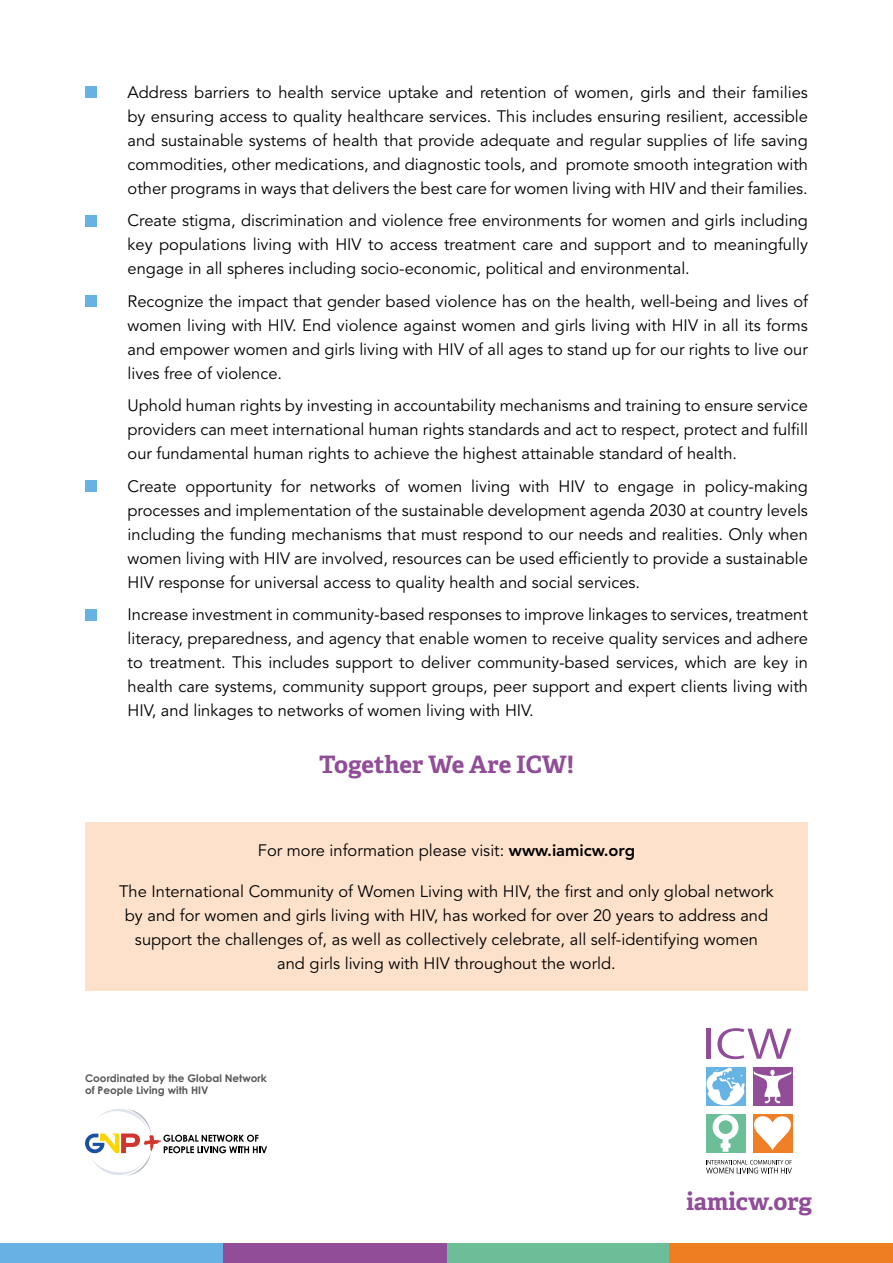
<style>
.page{position:relative;width:893px;height:1263px;background:#fff}
.page>*{position:absolute;margin:0;border:0;box-sizing:border-box;transform-origin:0 0}
.t1{font:700 24px "Adelle PE";letter-spacing:-.005em;color:#914d98}
.t2{font:16.5px/24px "Avenir LT Std";color:#000;text-align:justify}
.t3{font:700 10.5px/12.6px "Century Gothic Pro";color:#575756}
.s1{font-weight:800}
</style>
<div class="page">
<div style="left:85px;top:86px;width:12px;height:12px;background:#67b1e3"></div>
<div style="left:85px;top:215px;width:12px;height:11px;background:#67b1e3"></div>
<div style="left:85px;top:295px;width:12px;height:12px;background:#67b1e3"></div>
<div style="left:85px;top:480px;width:12px;height:12px;background:#67b1e3"></div>
<div style="left:85px;top:609px;width:12px;height:12px;background:#67b1e3"></div>
<div style="left:0;top:1244px;width:223px;height:19px;background:#67b1e3"></div>
<div style="left:446px;top:1244px;width:224px;height:19px;background:#6cbe99"></div>
<div style="left:223px;top:1244px;width:223px;height:19px;background:#914d98"></div>
<div style="left:670px;top:1244px;width:223px;height:19px;background:#ef7e23"></div>
<svg style="left:706px;top:1105px;width:39px;height:1px"></svg>
<div style="left:753px;top:1067px;width:39px;height:39px;background:#914d98"></div>
<div style="left:706px;top:1114px;width:39px;height:38px;background:#6cbe99"></div>
<div style="left:753px;top:1114px;width:39px;height:38px;background:#f07e26"></div>
<svg style="left:713px;top:1114px;width:25px;height:38px"></svg>
<svg style="left:706px;top:1067px;width:39px;height:38px"></svg>
<svg style="left:754px;top:1070px;width:37px;height:33px"></svg>
<svg style="left:754px;top:1116px;width:39px;height:34px"></svg>
<hr style="left:707px;top:1028px;width:4px;height:31px;background:#914d98">
<svg style="left:717px;top:1028px;width:74px;height:31px"></svg>
<svg style="left:706px;top:1160px;width:86px;height:13px"></svg>
<div style="left:85px;top:822px;width:723px;height:168px;background:#fde1ca"></div>
<svg style="left:85px;top:1109px;width:182px;height:67px"></svg>
<p class="t2" style="left:128px;top:80px;width:682px">Address barriers to health service uptake and retention of women, girls and their families by ensuring access to quality healthcare services. This includes ensuring resilient, accessible and sustainable systems of health that provide adequate and regular supplies of life saving commodities, other medications, and diagnostic tools, and promote smooth integration with other programs in ways that delivers the best care for women living with HIV and their families.</p>
<p class="t2" style="left:128px;top:209px;width:682px">Create stigma, discrimination and violence free environments for women and girls including key populations living with HIV to access treatment care and support and to meaningfully engage in all spheres including socio-economic, political and environmental.</p>
<p class="t2" style="left:128px;top:289px;width:682px">Recognize the impact that gender based violence has on the health, well-being and lives of women living with HIV. End violence against women and girls living with HIV in all its forms and empower women and girls living with HIV of all ages to stand up for our rights to live our lives free of violence.</p>
<p class="t2" style="left:128px;top:394px;width:682px">Uphold human rights by investing in accountability mechanisms and training to ensure service providers can meet international human rights standards and act to respect, protect and fulfill our fundamental human rights to achieve the highest attainable standard of health.</p>
<p class="t2" style="left:128px;top:474px;width:682px">Create opportunity for networks of women living with HIV to engage in policy-making processes and implementation of the sustainable development agenda 2030 at country levels including the funding mechanisms that must respond to our needs and realities. Only when women living with HIV are involved, resources can be used efficiently to provide a sustainable HIV response for universal access to quality health and social services.</p>
<p class="t2" style="left:128px;top:603px;width:682px">Increase investment in community-based responses to improve linkages to services, treatment literacy, preparedness, and agency that enable women to receive quality services and adhere to treatment. This includes support to deliver community-based services, which are key in health care systems, community support groups, peer support and expert clients living with HIV, and linkages to networks of women living with HIV.</p>
<h1 class="t1" style="left:319px;top:747px;width:256px">Together We Are ICW!</h1>
<p class="t2" style="left:258px;top:838px;width:379px">For more information please visit: <span class="s1">www.iamicw.org</span></p>
<p class="t2" style="left:119px;top:879px;width:656px;text-align:center">The International Community of Women Living with HIV, the first and only global network by and for women and girls living with HIV, has worked for over 20 years to address and support the challenges of, as well as collectively celebrate, all self-identifying women and girls living with HIV throughout the world.</p>
<p class="t3" style="left:85px;top:1071px;width:183px">Coordinated by the Global Network of People Living with HIV</p>
<h1 class="t1" style="left:686px;top:1184px;width:127px">iamicw.org</h1>
</div>
